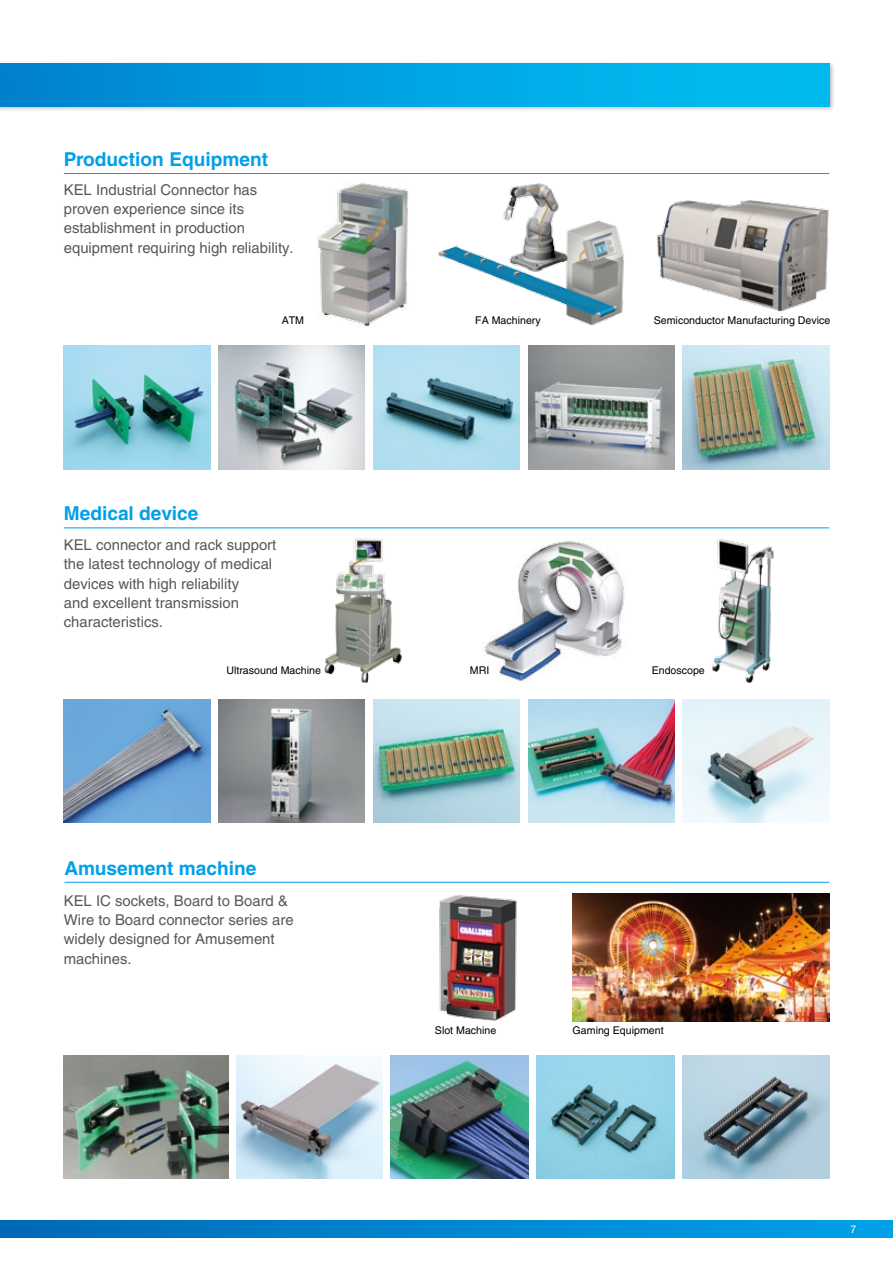
<style>
.page{position:relative;width:893px;height:1263px;background:#fff}
.page>*{position:absolute;margin:0;border:0;box-sizing:border-box;transform-origin:0 0}
.t1{font:700 19.2px "Helvetica LT Std";color:#00a0e9}
.t2{font:14.85px/19.2px "Helvetica LT Std";color:#5a5757}
.t3{font:10.65px "Helvetica LT Std";color:#000}
.t4{font:10.65px "Helvetica Neue";color:#fff}
</style>
<div class="page">
<div style="left:0;top:1220px;width:893px;height:17px;background:linear-gradient(to right,#0069b8,#00a1e9)"></div>
<div style="left:0;top:61px;width:835px;height:52px;background:#000;opacity:.3"></div>
<div style="left:0;top:64px;width:829px;height:42px;background:linear-gradient(to right,#0085cf,#00c1f4)"></div>
<hr style="left:64px;top:173px;width:765px;height:1px;background:#00a0e9">
<hr style="left:64px;top:528px;width:765px;height:1px;background:#00a0e9">
<img style="left:64px;top:346px;width:146px;height:123px">
<img style="left:219px;top:346px;width:146px;height:123px">
<img style="left:373px;top:346px;width:147px;height:123px">
<img style="left:528px;top:346px;width:146px;height:123px">
<img style="left:683px;top:346px;width:146px;height:123px">
<img style="left:64px;top:699px;width:146px;height:124px">
<img style="left:219px;top:699px;width:146px;height:124px">
<img style="left:373px;top:699px;width:147px;height:124px">
<img style="left:528px;top:699px;width:146px;height:124px">
<img style="left:683px;top:699px;width:146px;height:124px">
<img style="left:318px;top:183px;width:90px;height:144px">
<img style="left:324px;top:538px;width:78px;height:144px">
<img style="left:438px;top:183px;width:186px;height:143px">
<img style="left:482px;top:540px;width:145px;height:142px">
<img style="left:657px;top:200px;width:172px;height:112px">
<img style="left:712px;top:539px;width:62px;height:143px">
<hr style="left:64px;top:882px;width:765px;height:1px;background:#00a0e9">
<img style="left:64px;top:1055px;width:164px;height:124px">
<img style="left:236px;top:1055px;width:147px;height:124px">
<img style="left:391px;top:1055px;width:138px;height:124px">
<img style="left:537px;top:1055px;width:138px;height:124px">
<img style="left:683px;top:1055px;width:146px;height:124px">
<img style="left:439px;top:895px;width:78px;height:126px">
<img style="left:573px;top:894px;width:256px;height:127px">
<p class="t1" style="left:64px;top:147px;width:206px">Production Equipment</p>
<p class="t2" style="left:64px;top:180px;width:231px">KEL Industrial Connector has proven experience since its establishment in production equipment requiring high reliability.</p>
<p class="t1" style="left:64px;top:502px;width:136px">Medical device</p>
<p class="t3" style="left:282px;top:314px;width:24px">ATM</p>
<p class="t2" style="left:64px;top:535px;width:214px">KEL connector and rack support the latest technology of medical devices with high reliability<br>and excellent transmission characteristics.</p>
<p class="t3" style="left:475px;top:314px;width:67px">FA Machinery</p>
<p class="t3" style="left:654px;top:314px;width:178px">Semiconductor Manufacturing Device</p>
<p class="t3" style="left:226px;top:664px;width:96px">Ultrasound Machine</p>
<p class="t3" style="left:470px;top:664px;width:21px">MRI</p>
<p class="t3" style="left:652px;top:664px;width:55px">Endoscope</p>
<p class="t1" style="left:64px;top:856px;width:193px">Amusement machine</p>
<p class="t2" style="left:64px;top:891px;width:231px">KEL IC sockets, Board to Board &amp;<br>Wire to Board connector series are widely designed for Amusement machines.</p>
<p class="t3" style="left:435px;top:1024px;width:63px">Slot Machine</p>
<p class="t3" style="left:573px;top:1024px;width:92px">Gaming Equipment</p>
<p class="t4" style="left:850px;top:1222px;width:7px">7</p>
</div>
